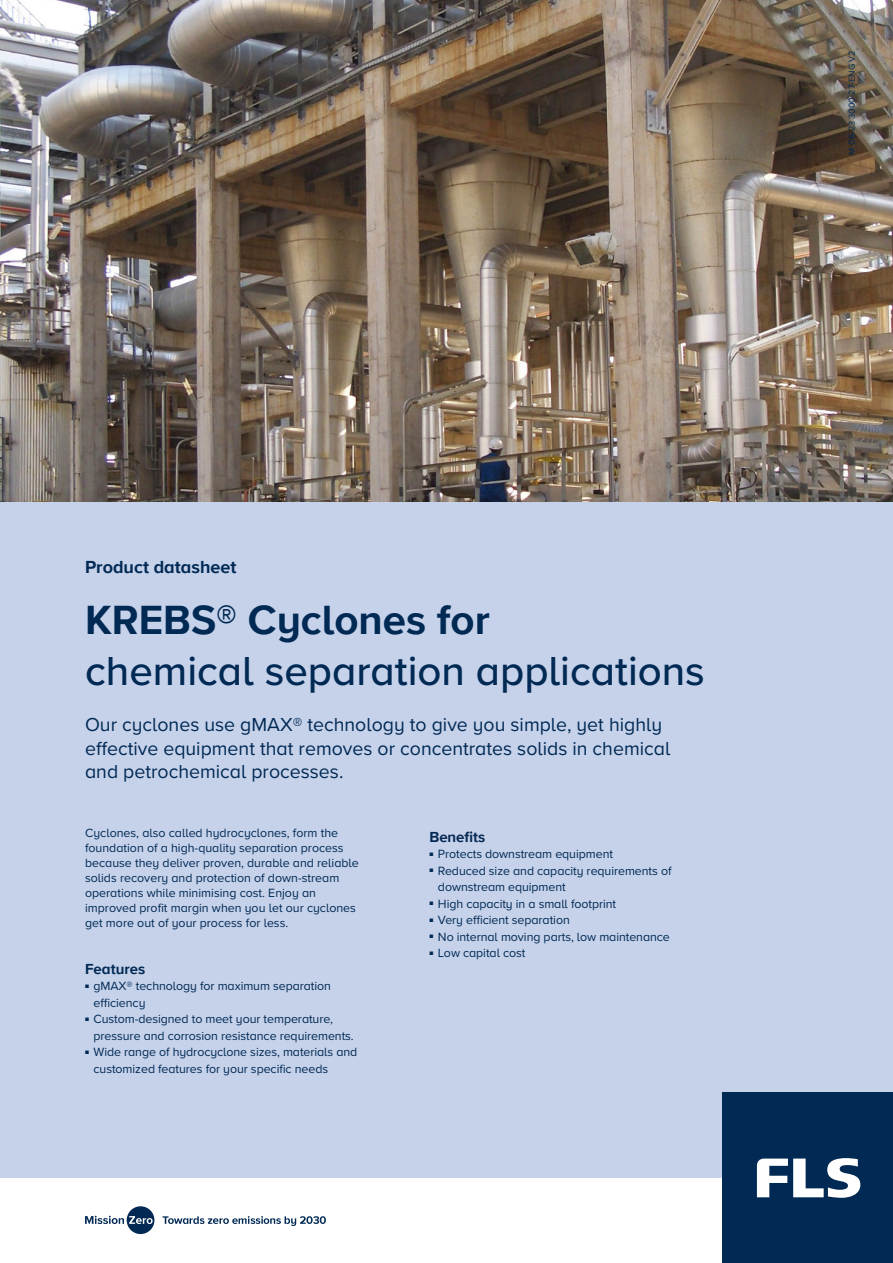
<style>
.page{position:relative;width:893px;height:1263px;background:#fff}
.page>*{position:absolute;margin:0;border:0;box-sizing:border-box;transform-origin:0 0}
.t1{font:500 42px "Proxima Nova";color:#002954}
.t2{font:700 42px "Proxima Nova";color:#002954}
.t3{font:19.5px/23.4px "Proxima Nova";color:#002954}
.t4{font:700 18px "Proxima Nova";color:#002954}
.t5{font:700 15px "Proxima Nova";color:#002954}
.t6{font:700 15px "Proxima Nova";letter-spacing:-.005em;color:#062954}
.t7{font:12.3px/15px "Proxima Nova";letter-spacing:-.005em;color:#002954}
.t8{font:9px "Proxima Nova";color:#002954}
</style>
<div class="page">
<div style="left:0;top:501px;width:893px;height:677px;background:#c6d2ea"></div>
<svg style="left:85px;top:1206px;width:69px;height:28px"></svg>
<svg style="left:163px;top:1216px;width:163px;height:10px"></svg>
<div style="left:723px;top:1093px;width:170px;height:170px;background:#002954"></div>
<svg style="left:757px;top:1158px;width:103px;height:40px"></svg>
<img style="left:0;top:0;width:893px;height:501px">
<p class="t8" style="left:845px;top:154px;width:106px;rotate:-90deg">M 06-23 3000-27-ENG V2</p>
<h3 class="t4" style="left:85px;top:554px;width:153px">Product datasheet</h3>
<h1 class="t2" style="left:85px;top:588px;width:406px">KREBS® Cyclones for</h1>
<h1 class="t1" style="left:85px;top:639px;width:621px">chemical separation applications</h1>
<h2 class="t3" style="left:85px;top:712px;width:587px">Our cyclones use gMAX® technology to give you simple, yet highly effective equipment that removes or concentrates solids in chemical and petrochemical processes.</h2>
<p class="t7" style="left:85px;top:825px;width:275px">Cyclones, also called hydrocyclones, form the foundation of a high-quality separation process because they deliver proven, durable and reliable solids recovery and protection of down-stream operations while minimising cost. Enjoy an improved profit margin when you let our cyclones get more out of your process for less.</p>
<p class="t5" style="left:85px;top:957px;width:62px">Features</p>
<p class="t7" style="left:94px;top:977px;width:239px;line-height:16.5px;text-indent:-9px"><sup>■</sup> gMAX® technology for maximum separation efficiency</p>
<p class="t7" style="left:94px;top:1010px;width:262px;line-height:16.5px;text-indent:-9px"><sup>■</sup> Custom-designed to meet your temperature, pressure and corrosion resistance requirements.</p>
<p class="t7" style="left:94px;top:1043px;width:265px;line-height:16.5px;text-indent:-9px"><sup>■</sup> Wide range of hydrocyclone sizes, materials and customized features for your specific needs</p>
<p class="t6" style="left:429px;top:825px;width:57px">Benefits</p>
<p class="t7" style="left:429px;top:846px;width:185px"><sup>■</sup> Protects downstream equipment</p>
<p class="t7" style="left:438px;top:862px;width:235px;line-height:16.5px;text-indent:-9px"><sup>■</sup> Reduced size and capacity requirements of downstream equipment</p>
<p class="t7" style="left:429px;top:895px;width:188px"><sup>■</sup> High capacity in a small footprint</p>
<p class="t7" style="left:429px;top:912px;width:142px"><sup>■</sup> Very efficient separation</p>
<p class="t7" style="left:429px;top:928px;width:242px"><sup>■</sup> No internal moving parts, low maintenance</p>
<p class="t7" style="left:429px;top:945px;width:97px"><sup>■</sup> Low capital cost</p>
</div>
